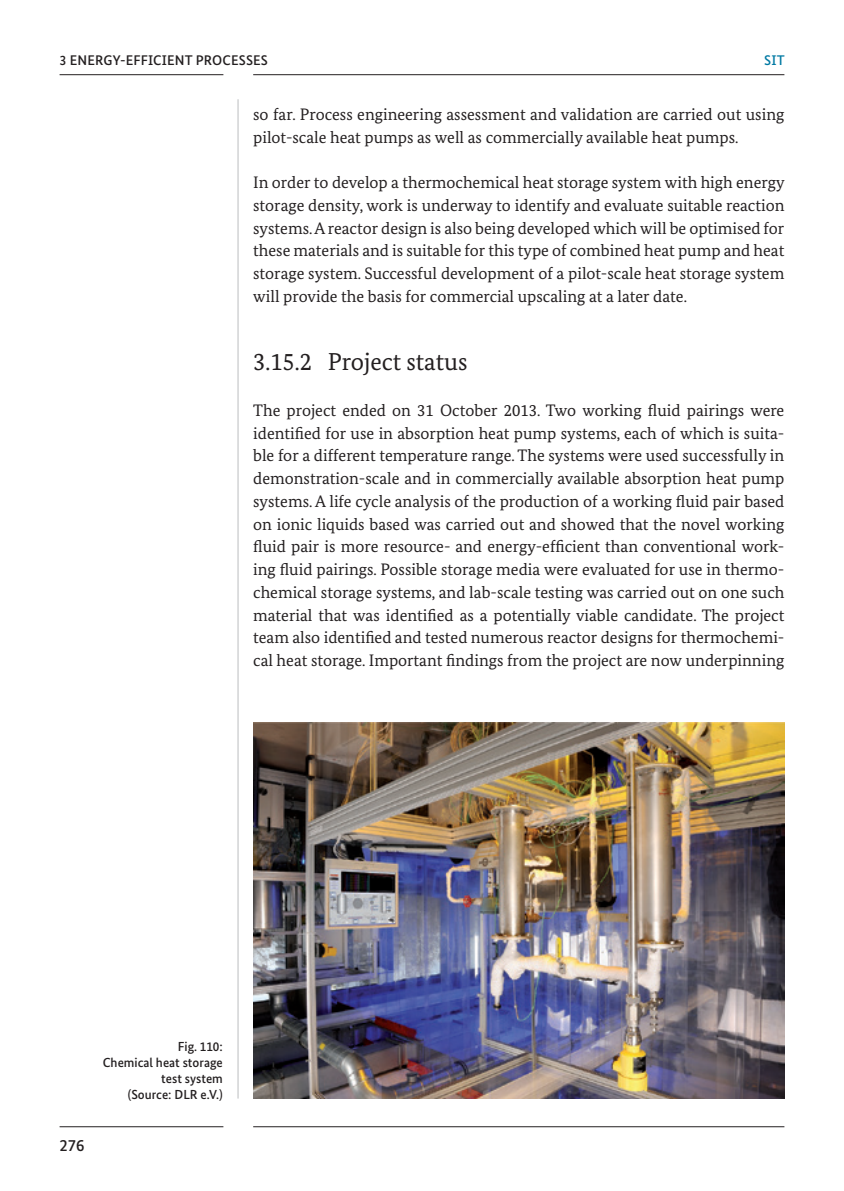
<style>
.page{position:relative;width:844px;height:1191px;background:#fff}
.page>*{position:absolute;margin:0;border:0;box-sizing:border-box;transform-origin:0 0}
.t1{font:24.5px "Bundes Serif";color:#231f20}
.t2{font:16.62px/22.8px "Bundes Serif";color:#231f20;text-align:justify}
.t3{font:500 16.62px "Bundes Sans";color:#231f20}
.t4{font:500 14px "Bundes Sans";letter-spacing:.01em;color:#231f20}
.t5{font:500 14px "Bundes Sans";color:#0079a3}
.t6{font:500 13.12px/15.8px "Bundes Sans";color:#231f20;text-align:right}
</style>
<div class="page">
<hr style="left:60px;top:74px;width:163px;height:1px;background:#231f20">
<hr style="left:253px;top:74px;width:531px;height:1px;background:#231f20">
<hr style="left:60px;top:1126px;width:163px;height:1px;background:#231f20">
<hr style="left:253px;top:1126px;width:531px;height:1px;background:#231f20">
<img style="left:253px;top:722px;width:531px;height:376px">
<hr style="left:238px;top:99px;width:1px;height:999px;background:#bcbdc0">
<p class="t4" style="left:60px;top:51px;width:210px">3 ENERGY-EFFICIENT PROCESSES</p>
<p class="t5" style="left:764px;top:51px;width:22px">SIT</p>
<p class="t2" style="left:253px;top:103px;width:532px">so far. Process engineering assessment and validation are carried out using pilot-scale heat pumps as well as commercially available heat pumps.</p>
<p class="t2" style="left:253px;top:171px;width:533px">In order to develop a thermochemical heat storage system with high energy storage density, work is underway to identify and evaluate suitable reaction systems. A reactor design is also being developed which will be optimised for these materials and is suitable for this type of combined heat pump and heat storage system. Successful development of a pilot-scale heat storage system will provide the basis for commercial upscaling at a later date.</p>
<h1 class="t1" style="left:253px;top:347px;width:216px">3.15.2 Project status</h1>
<p class="t2" style="left:253px;top:398px;width:532px">The project ended on 31 October 2013. Two working fluid pairings were identified for use in absorption heat pump systems, each of which is suita&shy;ble for a different temperature range. The systems were used successfully in demonstration-scale and in commercially available absorption heat pump systems. A life cycle analysis of the production of a working fluid pair based on ionic liquids based was carried out and showed that the novel working fluid pair is more resource- and energy-efficient than conventional work&shy;ing fluid pairings. Possible storage media were evaluated for use in thermo&shy;chemical storage systems, and lab-scale testing was carried out on one such material that was identified as a potentially viable candidate. The project team also identified and tested numerous reactor designs for thermochemi&shy;cal heat storage. Important findings from the project are now underpinning</p>
<p class="t3" style="left:60px;top:1135px;width:26px">276</p>
<p class="t6" style="left:103px;top:1038px;width:122px">Fig. 110:<br>Chemical heat storage test system<br>(Source: DLR e.V.)</p>
</div>
